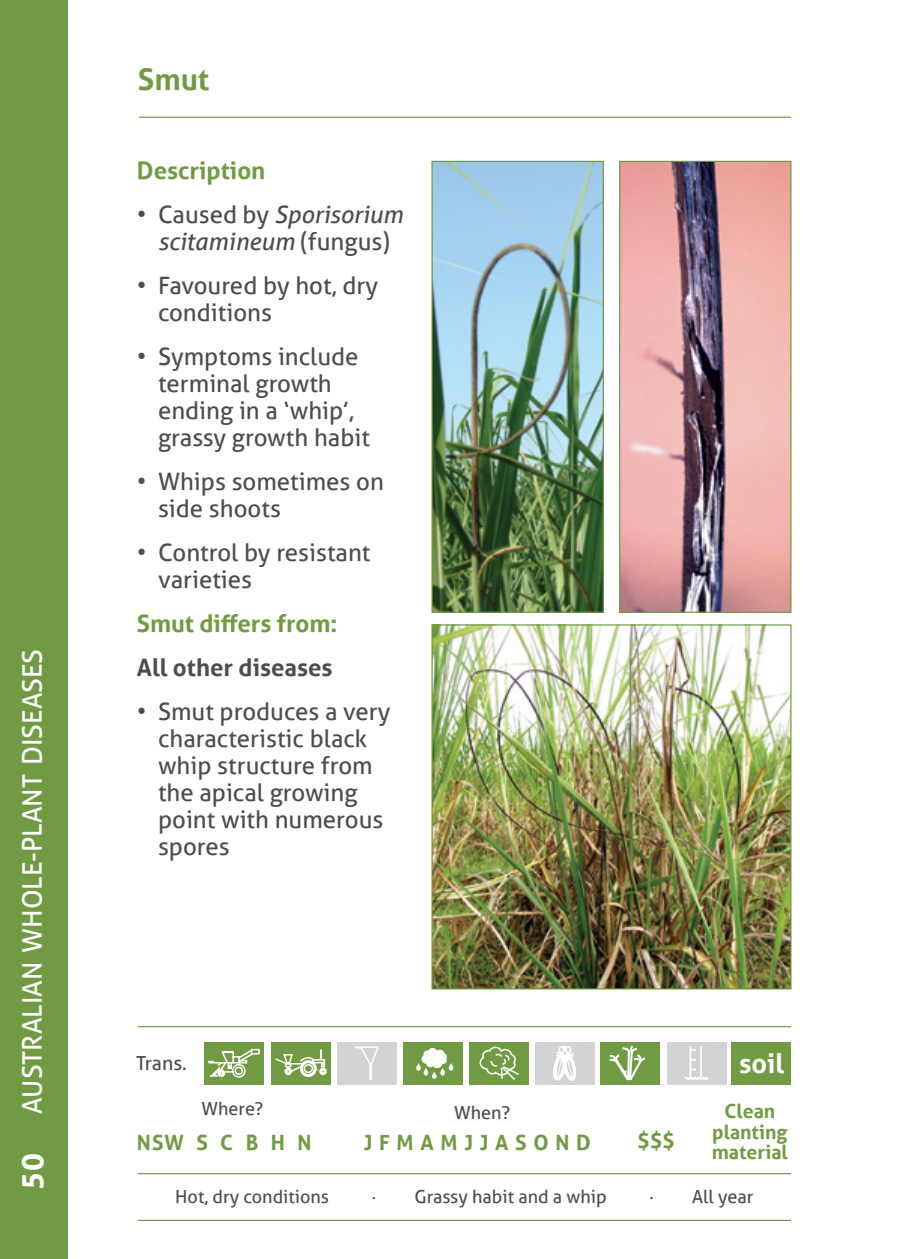
<style>
.page{position:relative;width:910px;height:1259px;background:#fff}
.page>*{position:absolute;margin:0;border:0;box-sizing:border-box;transform-origin:0 0}
.t1{font:700 30px "Aller";color:#719b43}
.t2{font:700 30px "Aller";color:#fff}
.t3{font:27px "Aller";color:#fff}
.t4{font:700 27px "Aller";color:#fff}
.t5{font:24px/27px "Aller";color:#4d4d4f}
.t6{font:italic 24px/27px "Aller";color:#4d4d4f;text-align:center}
.t7{font:700 24px "Aller";color:#719b43}
.t8{font:700 24px "Aller";color:#4d4d4f}
.t9{font:700 21px "Aller";color:#719b43}
.t10{font:700 19.5px/20.4px "Aller";color:#719b43;text-align:center}
.t11{font:19.5px "Aller";letter-spacing:-.005em;color:#4d4d4f}
.t12{font:18px "Aller";color:#4d4d4f}
.s1{font-style:normal}
</style>
<div class="page">
<div style="left:0;top:0;width:68px;height:1259px;background:#719b43"></div>
<hr style="left:139px;top:117px;width:652px;height:1px;background:#719b43">
<hr style="left:138px;top:1026px;width:653px;height:1px;background:#719b43">
<hr style="left:138px;top:1173px;width:653px;height:1px;background:#719b43">
<hr style="left:138px;top:1219px;width:653px;height:2px;background:#719b43">
<div style="left:204px;top:1042px;width:60px;height:42px;background:#719b43"></div>
<div style="left:251px;top:1049px;width:9px;height:5px;border:2px solid #fff"></div>
<svg style="left:208px;top:1048px;width:47px;height:29px"></svg>
<div style="left:271px;top:1042px;width:60px;height:42px;background:#719b43"></div>
<div style="left:284px;top:1067px;width:8px;height:8px;border:3px solid #fff;border-radius:50%"></div>
<div style="left:319px;top:1067px;width:8px;height:8px;border:3px solid #fff;border-radius:50%"></div>
<svg style="left:275px;top:1049px;width:50px;height:24px"></svg>
<div style="left:300px;top:1060px;width:17px;height:17px;border:3px solid #fff;border-radius:50%"></div>
<div style="left:337px;top:1042px;width:60px;height:42px;background:#d1d3d4"></div>
<svg style="left:355px;top:1046px;width:24px;height:18px"></svg>
<div style="left:369px;top:1063px;width:3px;height:17px;border:2px solid #fff"></div>
<div style="left:403px;top:1042px;width:60px;height:42px;background:#719b43"></div>
<div style="left:422px;top:1054px;width:9px;height:9px;background:#fff;border-radius:50%"></div>
<div style="left:423px;top:1050px;width:9px;height:8px;background:#fff;border-radius:50%"></div>
<div style="left:428px;top:1048px;width:9px;height:8px;background:#fff;border-radius:50%"></div>
<svg style="left:435px;top:1049px;width:9px;height:8px"></svg>
<svg style="left:438px;top:1052px;width:9px;height:8px"></svg>
<div style="left:436px;top:1057px;width:11px;height:7px;background:#fff;border-radius:50%"></div>
<div style="left:432px;top:1060px;width:10px;height:8px;background:#fff;border-radius:50%"></div>
<div style="left:426px;top:1059px;width:8px;height:8px;background:#fff;border-radius:50%"></div>
<div style="left:424px;top:1051px;width:18px;height:10px;background:#fff;border-radius:50%"></div>
<svg style="left:416px;top:1063px;width:37px;height:16px"></svg>
<div style="left:469px;top:1042px;width:60px;height:42px;background:#719b43"></div>
<svg style="left:479px;top:1046px;width:40px;height:34px"></svg>
<div style="left:535px;top:1042px;width:59px;height:42px;background:#d1d3d4"></div>
<svg style="left:553px;top:1046px;width:24px;height:35px"></svg>
<div style="left:731px;top:1042px;width:60px;height:42px;background:#719b43"></div>
<div style="left:600px;top:1042px;width:60px;height:42px;background:#719b43"></div>
<svg style="left:609px;top:1045px;width:37px;height:36px"></svg>
<div style="left:667px;top:1042px;width:59px;height:42px;background:#d1d3d4"></div>
<hr style="left:690px;top:1046px;width:1px;height:30px;background:#fff">
<hr style="left:700px;top:1046px;width:2px;height:30px;background:#fff">
<svg style="left:684px;top:1068px;width:25px;height:12px"></svg>
<img style="left:433px;top:626px;width:356px;height:361px">
<div style="left:431px;top:624px;width:360px;height:365px;border:1px solid #719b43"></div>
<img style="left:433px;top:163px;width:169px;height:448px">
<div style="left:431px;top:161px;width:173px;height:452px;border:1px solid #719b43"></div>
<img style="left:621px;top:163px;width:168px;height:448px">
<div style="left:619px;top:161px;width:172px;height:452px;border:1px solid #719b43"></div>
<p class="t3" style="left:16px;top:1114px;width:467px;rotate:-90deg">AUSTRALIAN WHOLE-PLANT DISEASES</p>
<p class="t2" style="left:14px;top:1189px;width:37px;rotate:-90deg">50</p>
<p class="t1" style="left:138px;top:61px;width:73px">Smut</p>
<p class="t7" style="left:137px;top:156px;width:130px">Description</p>
<p class="t6" style="left:137px;top:201px;width:268px"><span class="s1">• Caused by</span> Sporisorium scitamineum <span class="s1">(fungus)</span></p>
<p class="t5" style="left:158px;top:272px;width:222px;text-indent:-21px">• Favoured by hot, dry conditions</p>
<p class="t5" style="left:158px;top:343px;width:213px;text-indent:-21px">• Symptoms include terminal growth ending in a ‘whip’, grassy growth habit</p>
<p class="t5" style="left:158px;top:468px;width:227px;text-indent:-21px">• Whips sometimes on side shoots</p>
<p class="t5" style="left:158px;top:539px;width:214px;text-indent:-21px">• Control by resistant varieties</p>
<p class="t7" style="left:137px;top:609px;width:202px">Smut differs from:</p>
<p class="t8" style="left:137px;top:653px;width:197px">All other diseases</p>
<p class="t5" style="left:158px;top:698px;width:234px;text-indent:-21px">• Smut produces a very characteristic black whip structure from the apical growing point with numerous spores</p>
<p class="t11" style="left:136px;top:1050px;width:52px">Trans.</p>
<p class="t4" style="left:739px;top:1047px;width:47px">soil</p>
<p class="t12" style="left:202px;top:1097px;width:63px">Where?</p>
<p class="t9" style="left:137px;top:1129px;width:176px">NSW S C B H N</p>
<p class="t12" style="left:454px;top:1101px;width:57px">When?</p>
<p class="t9" style="left:364px;top:1129px;width:229px">J F M A M J J A S O N D</p>
<p class="t9" style="left:637px;top:1128px;width:39px">$$$</p>
<p class="t10" style="left:712px;top:1100px;width:78px">Clean planting material</p>
<p class="t12" style="left:175px;top:1185px;width:155px">Hot, dry conditions</p>
<p class="t12" style="left:372px;top:1185px;width:236px">· Grassy habit and a whip</p>
<p class="t12" style="left:649px;top:1185px;width:106px">· All year</p>
</div>
